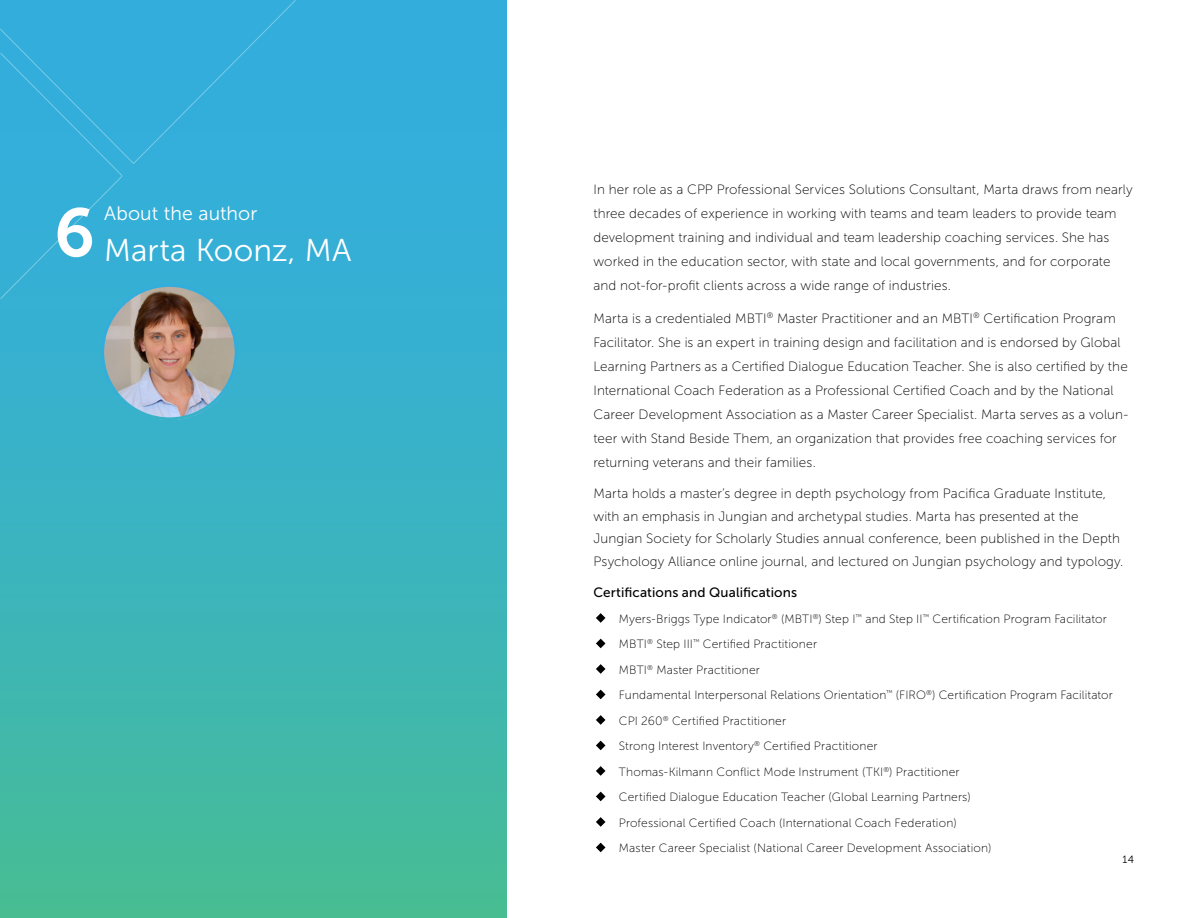
<style>
.page{position:relative;width:1188px;height:918px;background:#fff}
.page>*{position:absolute;margin:0;border:0;box-sizing:border-box;transform-origin:0 0}
.t1{font:67.95px "Museo Sans 700";color:#fff}
.t2{font:31.5px "Museo Sans 300";letter-spacing:.005em;color:#fff}
.t3{font:19.5px "Museo Sans 300";letter-spacing:.005em;color:#fff}
.t4{font:13.5px/24px "Museo Sans 100";letter-spacing:.01em;color:#000}
.t5{font:13.5px "Museo Sans 500";letter-spacing:.01em;color:#000}
.t6{font:12px/25.5px "Museo Sans 100";letter-spacing:.015em;color:#000}
.t7{font:10.5px "Museo Sans 300";color:#000}
</style>
<div class="page">
<div style="left:0;top:0;width:507px;height:918px;background:linear-gradient(to bottom,#30ace8,#45bb9c)"></div>
<div style="left:0;top:0;width:297px;height:300px;background:#34aeda"></div>
<svg style="left:596px;top:613px;width:9px;height:10px"></svg>
<svg style="left:596px;top:639px;width:9px;height:9px"></svg>
<svg style="left:596px;top:664px;width:9px;height:10px"></svg>
<svg style="left:596px;top:690px;width:9px;height:9px"></svg>
<svg style="left:596px;top:715px;width:9px;height:10px"></svg>
<svg style="left:596px;top:741px;width:9px;height:9px"></svg>
<svg style="left:596px;top:766px;width:9px;height:10px"></svg>
<svg style="left:596px;top:792px;width:9px;height:9px"></svg>
<svg style="left:596px;top:817px;width:9px;height:10px"></svg>
<svg style="left:596px;top:843px;width:9px;height:9px"></svg>
<img style="left:101px;top:281px;width:139px;height:138px">
<div style="left:101px;top:284px;width:137px;height:136px;border:3px solid #fff;border-radius:50%"></div>
<h1 class="t1" style="left:54px;top:195px;width:43px">6</h1>
<h3 class="t3" style="left:104px;top:203px;width:155px">About the author</h3>
<h2 class="t2" style="left:104px;top:233px;width:249px">Marta Koonz, MA</h2>
<p class="t4" style="left:593px;top:177px;width:541px">In her role as a CPP Professional Services Solutions Consultant, Marta draws from nearly three decades of experience in working with teams and team leaders to provide team development training and individual and team leadership coaching services. She has worked in the education sector, with state and local governments, and for corporate and not-for-profit clients across a wide range of industries.</p>
<p class="t4" style="left:593px;top:306px;width:536px">Marta is a credentialed MBTI<sup>®</sup> Master Practitioner and an MBTI<sup>®</sup> Certification Program Facilitator. She is an expert in training design and facilitation and is endorsed by Global Learning Partners as a Certified Dialogue Education Teacher. She is also certified by the International Coach Federation as a Professional Certified Coach and by the National Career Development Association as a Master Career Specialist. Marta serves as a volun&shy;teer with Stand Beside Them, an organization that provides free coaching services for returning veterans and their families.</p>
<p class="t4" style="left:593px;top:483px;width:531px;line-height:22.5px">Marta holds a master’s degree in depth psychology from Pacifica Graduate Institute, with an emphasis in Jungian and archetypal studies. Marta has presented at the Jungian Society for Scholarly Studies annual conference, been published in the Depth Psychology Alliance online journal, and lectured on Jungian psychology and typology.</p>
<p class="t5" style="left:593px;top:585px;width:205px">Certifications and Qualifications</p>
<p class="t6" style="left:619px;top:606px;width:496px">Myers-Briggs Type Indicator<sup>®</sup> (MBTI<sup>®</sup>) Step I<sup>™</sup> and Step II<sup>™</sup> Certification Program Facilitator MBTI<sup>®</sup> Step III<sup>™</sup> Certified Practitioner<br>MBTI<sup>®</sup> Master Practitioner<br>Fundamental Interpersonal Relations Orientation<sup>™</sup> (FIRO<sup>®</sup>) Certification Program Facilitator CPI 260<sup>®</sup> Certified Practitioner<br>Strong Interest Inventory<sup>®</sup> Certified Practitioner<br>Thomas-Kilmann Conflict Mode Instrument (TKI<sup>®</sup>) Practitioner<br>Certified Dialogue Education Teacher (Global Learning Partners)<br>Professional Certified Coach (International Coach Federation)<br>Master Career Specialist (National Career Development Association)</p>
<p class="t7" style="left:1123px;top:854px;width:13px">14</p>
</div>
